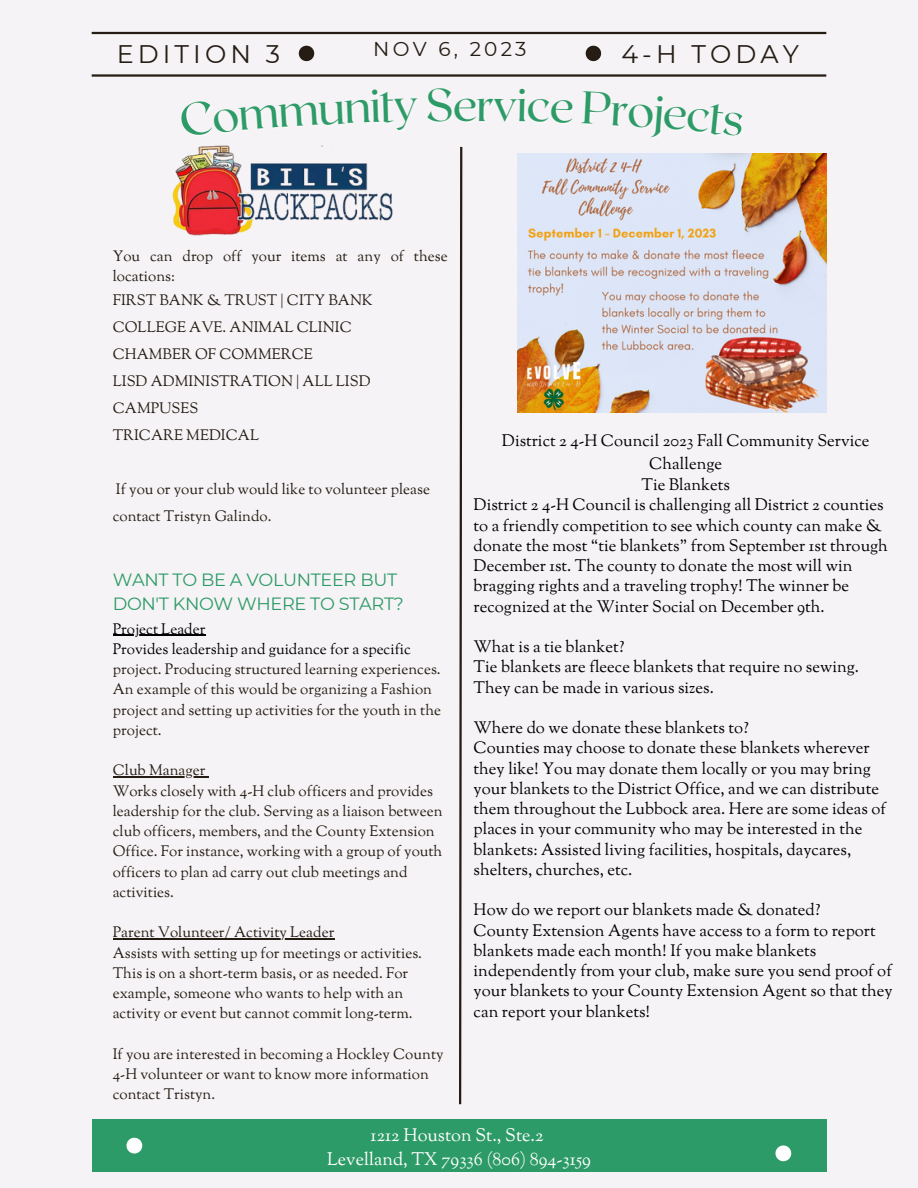
<style>
.page{position:relative;width:918px;height:1188px;background:#f5f3f5}
.page>*{position:absolute;margin:0;border:0;box-sizing:border-box;transform-origin:0 0}
.t1{font:45.6px "Roxborough CF";color:#2d9b67}
.t2{font:25.35px "Montserrat";letter-spacing:.16em;color:#251c14}
.t3{font:19.95px "Montserrat";letter-spacing:.16em;color:#251c14}
.t4{font:18px "Sorts Mill Goudy";color:#fff}
.t5{font:17.7px/24.6px "Montserrat";letter-spacing:-.02em;color:#2d9b67}
.t6{font:16.5px/20.2px "Sorts Mill Goudy";color:#000}
.t7{font:15px/20.2px "Sorts Mill Goudy";color:#251c14}
.t8{font:15px "Sorts Mill Goudy";color:#000}
</style>
<div class="page">
<div style="left:92px;top:1119px;width:734px;height:53px;background:#2d9b67"></div>
<svg style="left:126px;top:1138px;width:16px;height:16px"></svg>
<svg style="left:775px;top:1145px;width:16px;height:16px"></svg>
<hr style="left:92px;top:32px;width:734px;height:2px;background:#251c14">
<hr style="left:92px;top:74px;width:734px;height:3px;background:#251c14">
<svg style="left:299px;top:46px;width:15px;height:15px"></svg>
<svg style="left:586px;top:46px;width:15px;height:15px"></svg>
<svg style="left:459px;top:146px;width:4px;height:959px"></svg>
<img style="left:172px;top:145px;width:221px;height:91px">
<img style="left:518px;top:154px;width:308px;height:259px">
<hr style="left:113px;top:635px;width:92px;height:1px;background:#000">
<hr style="left:113px;top:776px;width:92px;height:2px;background:#251c14">
<hr style="left:113px;top:938px;width:221px;height:2px;background:#251c14">
<p class="t2" style="left:117px;top:38px;width:165px">EDITION 3</p>
<p class="t3" style="left:373px;top:37px;width:155px">NOV 6, 2023</p>
<p class="t2" style="left:621px;top:38px;width:179px">4-H TODAY</p>
<p class="t1" style="left:426px;top:75px;width:53px">Se</p>
<p class="t7" style="left:113px;top:247px;width:337px">You can drop off your items at any of these locations:</p>
<p class="t7" style="left:113px;top:291px;width:262px">FIRST BANK &amp; TRUST | CITY BANK</p>
<p class="t7" style="left:113px;top:318px;width:241px">COLLEGE AVE. ANIMAL CLINIC</p>
<p class="t7" style="left:113px;top:345px;width:202px">CHAMBER OF COMMERCE</p>
<p class="t7" style="left:113px;top:369px;width:259px;line-height:27px">LISD ADMINISTRATION | ALL LISD<br>CAMPUSES</p>
<p class="t7" style="left:113px;top:426px;width:148px">TRICARE MEDICAL</p>
<p class="t7" style="left:113px;top:477px;width:319px;line-height:27px">If you or your club would like to volunteer please contact Tristyn Galindo.</p>
<p class="t5" style="left:113px;top:567px;width:293px">WANT TO BE A VOLUNTEER BUT<br>DON'T KNOW WHERE TO START?</p>
<p class="t8" style="left:113px;top:619px;width:94px">Project Leader</p>
<p class="t8" style="left:113px;top:639px;width:300px">Provides leadership and guidance for a specific</p>
<p class="t7" style="left:113px;top:660px;width:330px">project. Producing structured learning experiences.<br>An example of this would be organizing a Fashion project and setting up activities for the youth in the project.</p>
<p class="t7" style="left:113px;top:762px;width:94px">Club Manager</p>
<p class="t7" style="left:113px;top:782px;width:331px">Works closely with 4-H club officers and provides leadership for the club. Serving as a liaison between club officers, members, and the County Extension Office. For instance, working with a group of youth officers to plan ad carry out club meetings and activities.</p>
<p class="t7" style="left:113px;top:924px;width:223px">Parent Volunteer/ Activity Leader</p>
<p class="t7" style="left:113px;top:944px;width:311px">Assists with setting up for meetings or activities.<br>This is on a short-term basis, or as needed. For example, someone who wants to help with an activity or event but cannot commit long-term.</p>
<p class="t7" style="left:113px;top:1045px;width:332px">If you are interested in becoming a Hockley County<br>4-H volunteer or want to know more information contact Tristyn.</p>
<p class="t6" style="left:502px;top:431px;width:369px;line-height:22.5px;text-align:center">District 2 4-H Council 2023 Fall Community Service<br>Challenge</p>
<p class="t6" style="left:641px;top:476px;width:90px">Tie Blankets</p>
<p class="t6" style="left:474px;top:496px;width:416px">District 2 4-H Council is challenging all District 2 counties to a friendly competition to see which county can make &amp; donate the most “tie blankets” from September 1st through December 1st. The county to donate the most will win bragging rights and a traveling trophy! The winner be recognized at the Winter Social on December 9th.</p>
<p class="t6" style="left:474px;top:638px;width:153px">What is a tie blanket?</p>
<p class="t6" style="left:474px;top:658px;width:387px">Tie blankets are fleece blankets that require no sewing.<br>They can be made in various sizes.</p>
<p class="t6" style="left:474px;top:719px;width:277px">Where do we donate these blankets to?</p>
<p class="t6" style="left:474px;top:739px;width:414px">Counties may choose to donate these blankets wherever they like! You may donate them locally or you may bring your blankets to the District Office, and we can distribute them throughout the Lubbock area. Here are some ideas of places in your community who may be interested in the blankets: Assisted living facilities, hospitals, daycares, shelters, churches, etc.</p>
<p class="t6" style="left:474px;top:901px;width:349px">How do we report our blankets made &amp; donated?</p>
<p class="t6" style="left:474px;top:921px;width:421px">County Extension Agents have access to a form to report blankets made each month! If you make blankets independently from your club, make sure you send proof of your blankets to your County Extension Agent so that they can report your blankets!</p>
<p class="t4" style="left:371px;top:1123px;width:174px">1212 Houston St., Ste.2</p>
<p class="t4" style="left:327px;top:1148px;width:265px">Levelland, TX 79336 (806) 894-3159</p>
</div>
